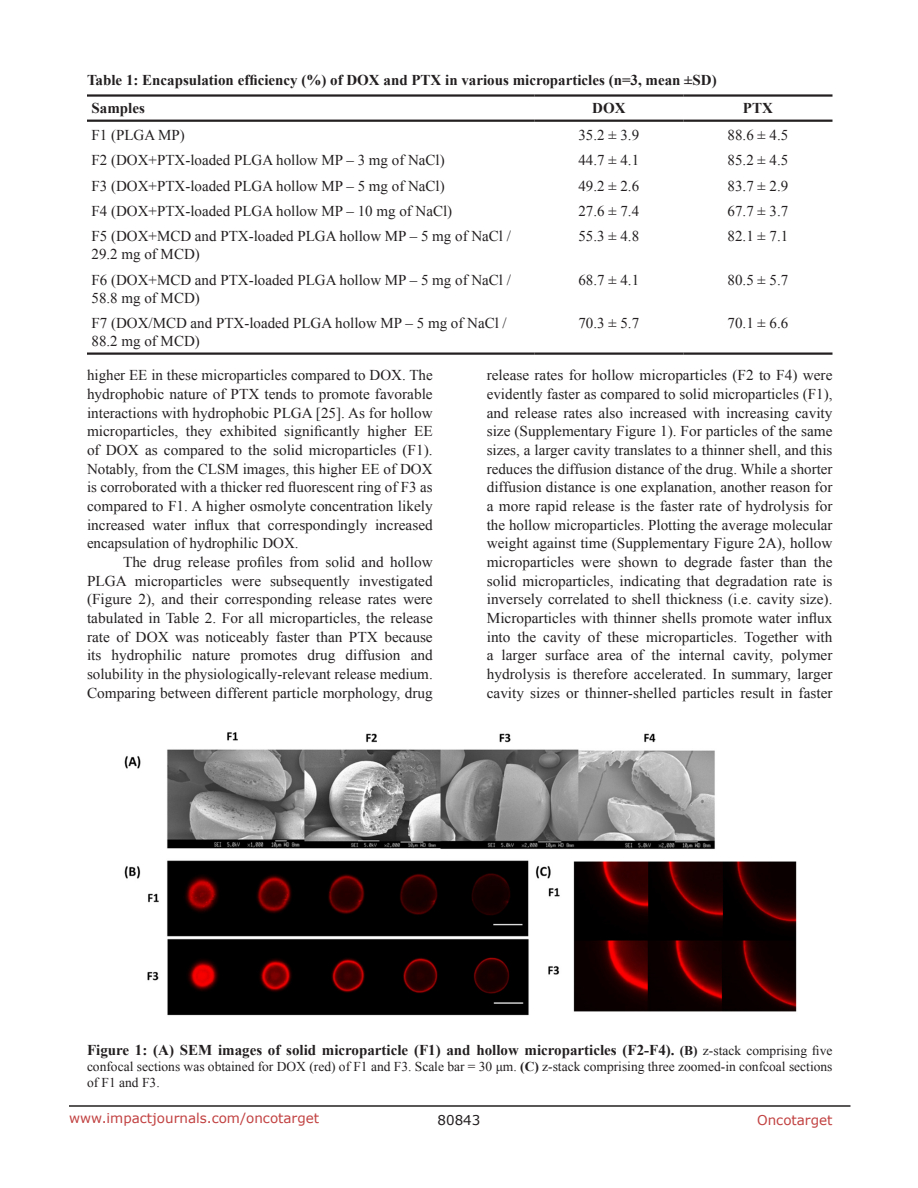
<style>
.page{position:relative;width:918px;height:1188px;background:#fff}
.page>*{position:absolute;margin:0;border:0;box-sizing:border-box;transform-origin:0 0}
.BodyText{font:15px/18.8px "Times New Roman";color:#231f20;text-align:justify}
.TableText1{font:15px/18px "Times New Roman";color:#231f20}
.figuretext{font:700 15px "Times New Roman";color:#231f20}
.TableText1_Center{font:15px "Times New Roman";color:#231f20}
.Table_head{font:700 15px "Times New Roman";color:#231f20}
.Table_head_centre{font:700 15px "Times New Roman";color:#231f20}
.figuretext-2{font:13.5px/16.2px "Times New Roman";color:#231f20}
.t1{font:13.5px "Verdana";color:#c24141}
.t2{font:13.5px "Verdana";color:#231f20}
.s1{font-size:13.5px}
.s2{font-weight:400;font-size:13.5px}
.s3{font-weight:700}
</style>
<div class="page">
<hr style="left:69px;top:1105px;width:781px;height:2px;background:#231f20">
<img style="left:124px;top:732px;width:673px;height:284px">
<svg style="left:87px;top:119px;width:745px;height:1px"></svg>
<hr style="left:87px;top:94px;width:447px;height:3px;background:#231f20">
<hr style="left:534px;top:94px;width:149px;height:3px;background:#231f20">
<hr style="left:683px;top:94px;width:150px;height:3px;background:#231f20">
<hr style="left:87px;top:120px;width:447px;height:2px;background:#231f20">
<hr style="left:534px;top:120px;width:149px;height:2px;background:#231f20">
<hr style="left:683px;top:120px;width:150px;height:2px;background:#231f20">
<hr style="left:87px;top:352px;width:447px;height:3px;background:#231f20">
<hr style="left:534px;top:352px;width:149px;height:3px;background:#231f20">
<hr style="left:683px;top:352px;width:150px;height:3px;background:#231f20">
<p class="Table_head" style="left:87px;top:70px;width:631px">Table 1: Encapsulation efficiency (%) of DOX and PTX in various microparticles (n=3, mean ±SD)</p>
<p class="Table_head" style="left:92px;top:98px;width:55px">Samples</p>
<p class="Table_head_centre" style="left:592px;top:98px;width:35px">DOX</p>
<p class="Table_head_centre" style="left:743px;top:98px;width:31px">PTX</p>
<p class="TableText1" style="left:92px;top:125px;width:95px">F1 (PLGA MP)</p>
<p class="TableText1_Center" style="left:578px;top:125px;width:62px">35.2 ± 3.9</p>
<p class="TableText1_Center" style="left:728px;top:125px;width:62px">88.6 ± 4.5</p>
<p class="TableText1" style="left:92px;top:151px;width:355px">F2 (DOX+PTX-loaded PLGA hollow MP – 3 mg of NaCl)</p>
<p class="TableText1_Center" style="left:578px;top:150px;width:62px">44.7 ± 4.1</p>
<p class="TableText1_Center" style="left:728px;top:150px;width:62px">85.2 ± 4.5</p>
<p class="TableText1" style="left:92px;top:176px;width:355px">F3 (DOX+PTX-loaded PLGA hollow MP – 5 mg of NaCl)</p>
<p class="TableText1_Center" style="left:578px;top:175px;width:62px">49.2 ± 2.6</p>
<p class="TableText1_Center" style="left:728px;top:175px;width:62px">83.7 ± 2.9</p>
<p class="TableText1" style="left:92px;top:202px;width:362px">F4 (DOX+PTX-loaded PLGA hollow MP – 10 mg of NaCl)</p>
<p class="TableText1_Center" style="left:578px;top:201px;width:62px">27.6 ± 7.4</p>
<p class="TableText1_Center" style="left:728px;top:201px;width:62px">67.7 ± 3.7</p>
<p class="TableText1" style="left:92px;top:227px;width:421px">F5 (DOX+MCD and PTX-loaded PLGA hollow MP – 5 mg of NaCl /<br>29.2 mg of MCD)</p>
<p class="TableText1_Center" style="left:578px;top:226px;width:62px">55.3 ± 4.8</p>
<p class="TableText1_Center" style="left:728px;top:226px;width:62px">82.1 ± 7.1</p>
<p class="TableText1" style="left:92px;top:270px;width:421px">F6 (DOX+MCD and PTX-loaded PLGA hollow MP – 5 mg of NaCl /<br>58.8 mg of MCD)</p>
<p class="TableText1_Center" style="left:578px;top:270px;width:62px">68.7 ± 4.1</p>
<p class="TableText1_Center" style="left:728px;top:270px;width:62px">80.5 ± 5.7</p>
<p class="TableText1" style="left:92px;top:314px;width:417px">F7 (DOX/MCD and PTX-loaded PLGA hollow MP – 5 mg of NaCl /<br>88.2 mg of MCD)</p>
<p class="TableText1" style="left:578px;top:314px;width:62px">70.3 ± 5.7</p>
<p class="TableText1" style="left:728px;top:314px;width:62px">70.1 ± 6.6</p>
<p class="BodyText" style="left:87px;top:366px;width:347px">higher EE in these microparticles compared to DOX. The hydrophobic nature of PTX tends to promote favorable interactions with hydrophobic PLGA [25]. As for hollow microparticles, they exhibited significantly higher EE of DOX as compared to the solid microparticles (F1).<br>Notably, from the CLSM images, this higher EE of DOX is corroborated with a thicker red fluorescent ring of F3 as compared to F1. A higher osmolyte concentration likely increased water influx that correspondingly increased encapsulation of hydrophilic DOX.</p>
<p class="BodyText" style="left:87px;top:552px;width:347px;text-indent:36px">The drug release profiles from solid and hollow PLGA microparticles were subsequently investigated (Figure 2), and their corresponding release rates were tabulated in Table 2. For all microparticles, the release rate of DOX was noticeably faster than PTX because its hydrophilic nature promotes drug diffusion and solubility in the physiologically-relevant release medium.<br>Comparing between different particle morphology, drug</p>
<p class="BodyText" style="left:487px;top:366px;width:347px">release rates for hollow microparticles (F2 to F4) were evidently faster as compared to solid microparticles (F1), and release rates also increased with increasing cavity size (Supplementary Figure 1). For particles of the same sizes, a larger cavity translates to a thinner shell, and this reduces the diffusion distance of the drug. While a shorter diffusion distance is one explanation, another reason for a more rapid release is the faster rate of hydrolysis for the hollow microparticles. Plotting the average molecular weight against time (Supplementary Figure 2A), hollow microparticles were shown to degrade faster than the solid microparticles, indicating that degradation rate is inversely correlated to shell thickness (i.e. cavity size).<br>Microparticles with thinner shells promote water influx into the cavity of these microparticles. Together with a larger surface area of the internal cavity, polymer hydrolysis is therefore accelerated. In summary, larger cavity sizes or thinner-shelled particles result in faster</p>
<p class="figuretext" style="left:87px;top:1039px;width:747px">Figure 1: (A) SEM images of solid microparticle (F1) and hollow microparticles (F2-F4). <span class="s1">(B)</span> <span class="s2">z-stack comprising five</span></p>
<p class="figuretext-2" style="left:87px;top:1058px;width:747px">confocal sections was obtained for DOX (red) of F1 and F3. Scale bar = 30 μm. <span class="s3">(C)</span> z-stack comprising three zoomed-in confcoal sections of F1 and F3.</p>
<p class="t1" style="left:69px;top:1109px;width:252px">www.impactjournals.com/oncotarget</p>
<p class="t2" style="left:438px;top:1111px;width:44px">80843</p>
<p class="t1" style="left:757px;top:1111px;width:77px">Oncotarget</p>
</div>
